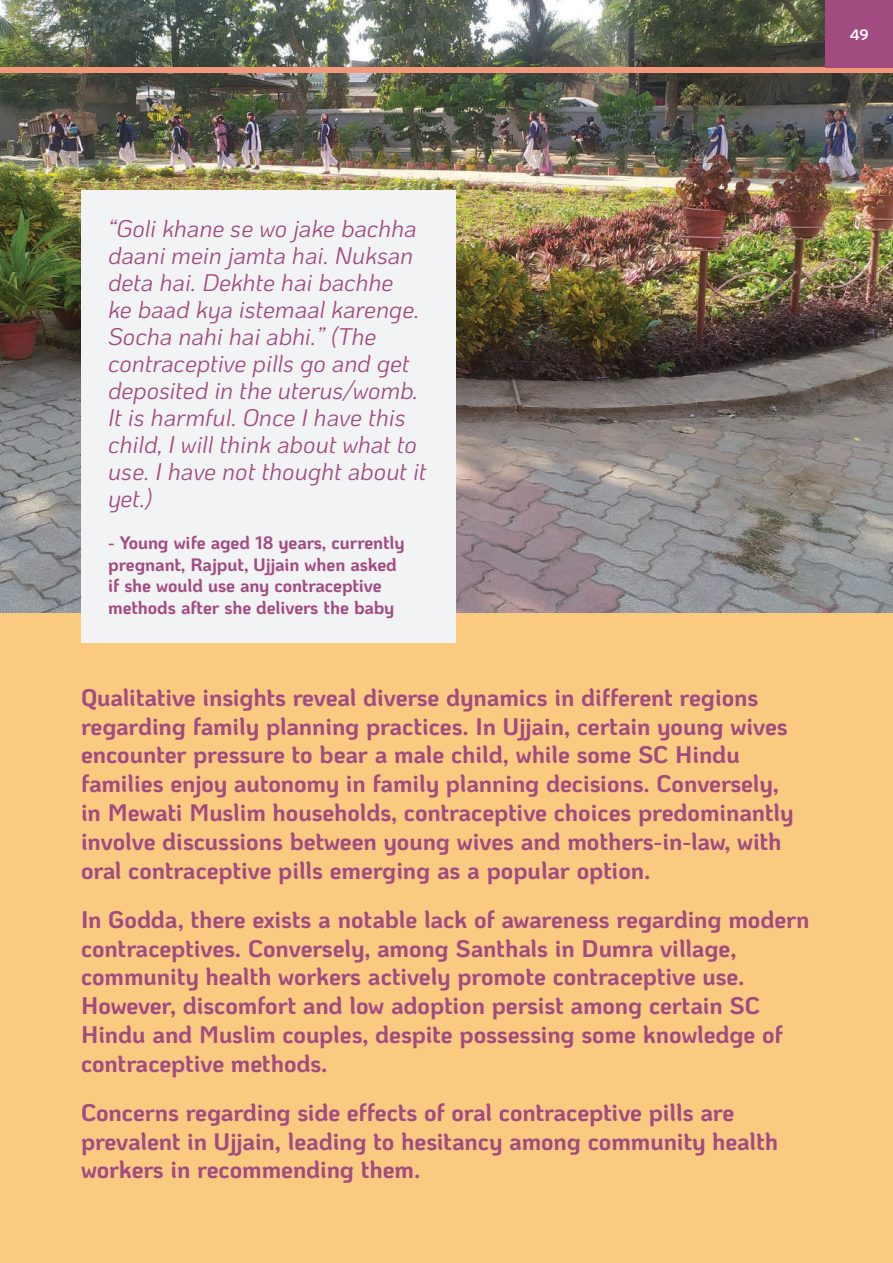
<style>
.page{position:relative;width:893px;height:1263px;background:#fff}
.page>*{position:absolute;margin:0;border:0;box-sizing:border-box;transform-origin:0 0}
.t1{font:700 24px/28.8px "Ko Ho";letter-spacing:-.005em;color:#a24b80}
.t2{font:italic 24px/27px "Ko Ho";letter-spacing:-.005em;color:#a24b80}
.t3{font:700 18px/21.6px "Ko Ho";letter-spacing:-.005em;color:#a24b80}
.t4{font:700 15px "Ko Ho";color:#fff}
</style>
<div class="page">
<img style="left:0;top:0;width:893px;height:613px">
<div style="left:0;top:613px;width:893px;height:650px;background:#fbca81"></div>
<div style="left:81px;top:190px;width:374px;height:453px;background:#f2f3f4"></div>
<div style="left:0;top:68px;width:893px;height:5px;background:#f3997a"></div>
<div style="left:825px;top:0;width:68px;height:68px;background:#a24b80"></div>
<p class="t4" style="left:850px;top:22px;width:21px">49</p>
<p class="t2" style="left:108px;top:215px;width:320px">“Goli khane se wo jake bachha daani mein jamta hai. Nuksan deta hai. Dekhte hai bachhe<br>ke baad kya istemaal karenge.<br>Socha nahi hai abhi.” (The contraceptive pills go and get deposited in the uterus/womb.<br>It is harmful. Once I have this child, I will think about what to use. I have not thought about it yet.)</p>
<p class="t3" style="left:108px;top:532px;width:298px">- Young wife aged 18 years, currently pregnant, Rajput, Ujjain when asked if she would use any contraceptive methods after she delivers the baby</p>
<p class="t1" style="left:81px;top:683px;width:714px">Qualitative insights reveal diverse dynamics in different regions regarding family planning practices. In Ujjain, certain young wives encounter pressure to bear a male child, while some SC Hindu families enjoy autonomy in family planning decisions. Conversely, in Mewati Muslim households, contraceptive choices predominantly involve discussions between young wives and mothers-in-law, with oral contraceptive pills emerging as a popular option.</p>
<p class="t1" style="left:81px;top:905px;width:730px">In Godda, there exists a notable lack of awareness regarding modern contraceptives. Conversely, among Santhals in Dumra village, community health workers actively promote contraceptive use.<br>However, discomfort and low adoption persist among certain SC Hindu and Muslim couples, despite possessing some knowledge of contraceptive methods.</p>
<p class="t1" style="left:81px;top:1098px;width:699px">Concerns regarding side effects of oral contraceptive pills are prevalent in Ujjain, leading to hesitancy among community health workers in recommending them.</p>
</div>
